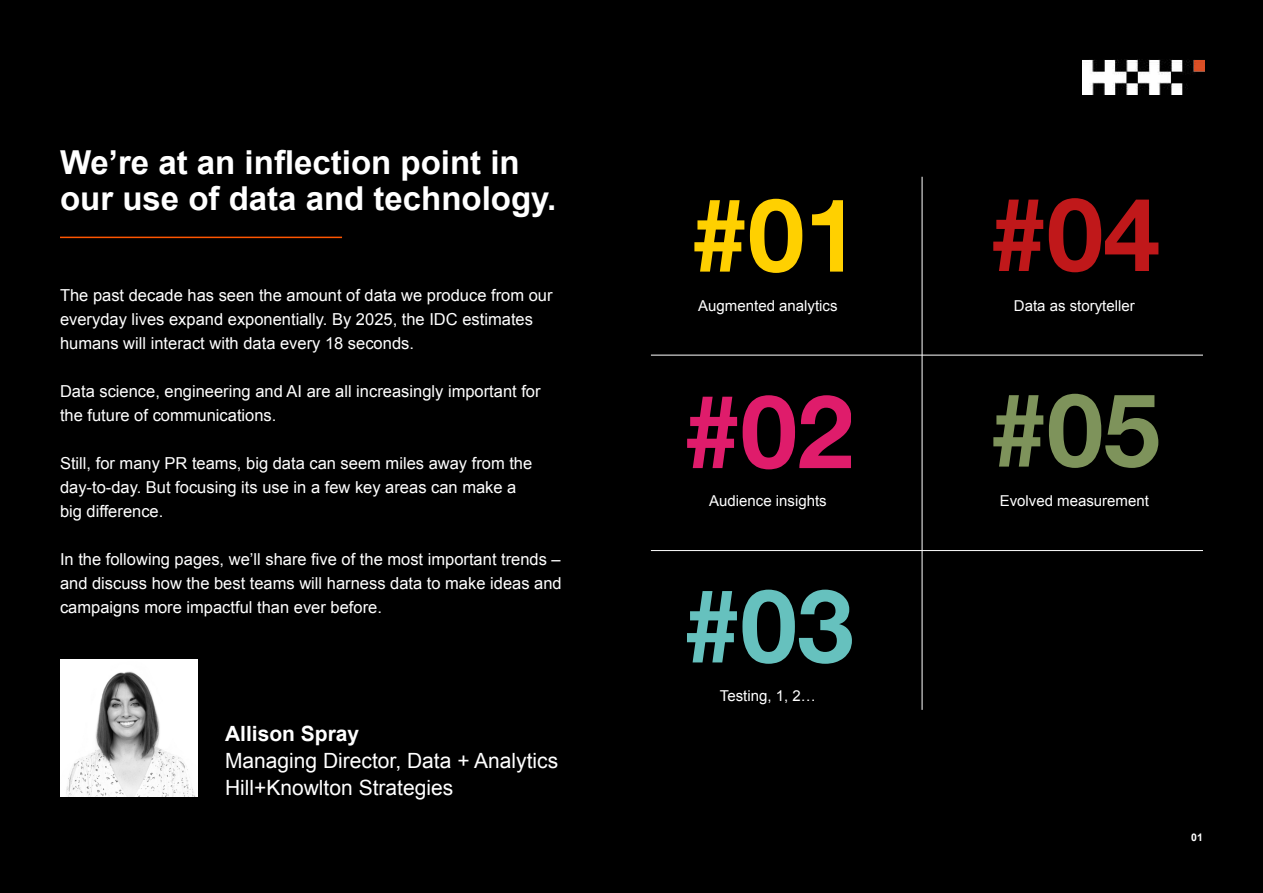
<style>
.page{position:relative;width:1263px;height:893px;background:#000}
.page>*{position:absolute;margin:0;border:0;box-sizing:border-box;transform-origin:0 0}
.t1{font:700 102px "Helvetica Neue";color:#ffd000}
.t2{font:700 102px "Helvetica Neue";color:#df1c6b}
.t3{font:700 102px "Helvetica Neue";color:#66c1be}
.t4{font:700 102px "Helvetica Neue";color:#c0181a}
.t5{font:700 102px "Helvetica Neue";color:#7e935b}
.t6{font:700 33px/36px "Arial";color:#fff}
.t7{font:21px/27px "Arial";color:#fff}
.t8{font:700 21px "Arial";color:#fff}
.t9{font:16.5px/24px "Arial";color:#fff}
.t10{font:15px "Arial";color:#fff}
.t11{font:700 10.5px "Arial";color:#fff}
</style>
<div class="page">
<img style="left:1083px;top:59px;width:121px;height:35px">
<hr style="left:922px;top:177px;width:1px;height:533px;background:#fff">
<hr style="left:651px;top:355px;width:552px;height:1px;background:#fff">
<hr style="left:651px;top:550px;width:552px;height:1px;background:#fff">
<img style="left:60px;top:659px;width:137px;height:137px">
<hr style="left:60px;top:237px;width:282px;height:1px;background:#f50">
<h2 class="t6" style="left:60px;top:145px;width:498px">We’re at an inflection point in our use of data and technology.</h2>
<p class="t9" style="left:60px;top:284px;width:494px">The past decade has seen the amount of data we produce from our everyday lives expand exponentially. By 2025, the IDC estimates humans will interact with data every 18 seconds.</p>
<p class="t9" style="left:60px;top:380px;width:482px">Data science, engineering and AI are all increasingly important for the future of communications.</p>
<p class="t9" style="left:60px;top:452px;width:474px">Still, for many PR teams, big data can seem miles away from the day-to-day. But focusing its use in a few key areas can make a big difference.</p>
<p class="t9" style="left:60px;top:548px;width:503px;text-align:justify">In the following pages, we’ll share five of the most important trends – and discuss how the best teams will harness data to make ideas and campaigns more impactful than ever before.</p>
<p class="t8" style="left:225px;top:720px;width:136px">Allison Spray</p>
<p class="t7" style="left:225px;top:747px;width:335px">Managing Director, Data + Analytics<br>Hill+Knowlton Strategies</p>
<h1 class="t1" style="left:691px;top:155px;width:172px">#01</h1>
<p class="t10" style="left:698px;top:295px;width:141px">Augmented analytics</p>
<h1 class="t2" style="left:684px;top:352px;width:172px">#02</h1>
<p class="t10" style="left:709px;top:491px;width:119px">Audience insights</p>
<h1 class="t3" style="left:684px;top:546px;width:172px">#03</h1>
<p class="t10" style="left:720px;top:686px;width:97px">Testing, 1, 2…</p>
<h1 class="t4" style="left:990px;top:155px;width:172px">#04</h1>
<p class="t10" style="left:1014px;top:295px;width:122px">Data as storyteller</p>
<h1 class="t5" style="left:990px;top:350px;width:172px">#05</h1>
<p class="t10" style="left:1000px;top:491px;width:151px">Evolved measurement</p>
<p class="t11" style="left:1191px;top:830px;width:13px">01</p>
</div>
